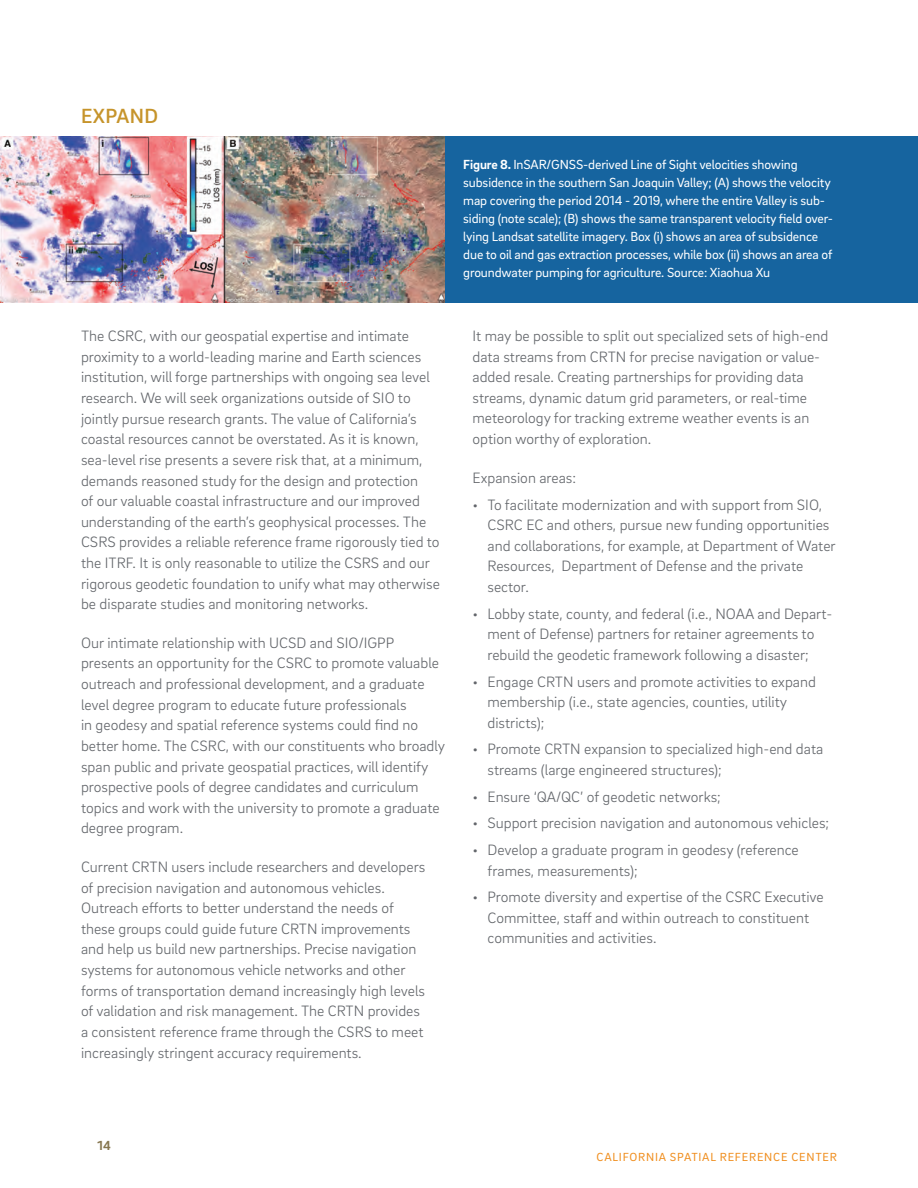
<style>
.page{position:relative;width:918px;height:1188px;background:#fff}
.page>*{position:absolute;margin:0;border:0;box-sizing:border-box;transform-origin:0 0}
.sub_head{font:500 21px "Brix Sans";letter-spacing:.015em;color:#c6942b}
.text{font:300 15.3px/20.5px "Brix Sans";color:#63666b}
.bullet{font:300 15.3px/20.5px "Brix Sans";color:#63666b}
.text-2{font:13.5px/18px "Brix Sans";letter-spacing:-.01em;color:#fff}
.t1{font:700 13.5px "Brix Sans";color:#86764f}
.t2{font:12px "Brix Sans";letter-spacing:.065em;color:#f08f20}
.s1{font-weight:700}
</style>
<div class="page">
<img style="left:0;top:136px;width:446px;height:166px">
<div style="left:446px;top:136px;width:472px;height:166px;background:#16649f"></div>
<p class="sub_head" style="left:81px;top:102px;width:78px">EXPAND</p>
<p class="text-2" style="left:463px;top:155px;width:371px"><span class="s1">Figure 8.</span> InSAR/GNSS-derived Line of Sight velocities showing subsidence in the southern San Joaquin Valley; (A) shows the velocity map covering the period 2014 - 2019, where the entire Valley is sub&shy;siding (note scale); (B) shows the same transparent velocity field over&shy;lying Landsat satellite imagery. Box (i) shows an area of subsidence due to oil and gas extraction processes, while box (ii) shows an area of groundwater pumping for agriculture. Source: Xiaohua Xu</p>
<p class="text" style="left:81px;top:325px;width:360px">The CSRC, with our geospatial expertise and intimate proximity to a world-leading marine and Earth sciences institution, will forge partnerships with ongoing sea level research. We will seek organizations outside of SIO to jointly pursue research grants. The value of California’s coastal resources cannot be overstated. As it is known, sea-level rise presents a severe risk that, at a minimum, demands reasoned study for the design and protection<br>of our valuable coastal infrastructure and our improved understanding of the earth’s geophysical processes. The CSRS provides a reliable reference frame rigorously tied to the ITRF. It is only reasonable to utilize the CSRS and our rigorous geodetic foundation to unify what may otherwise be disparate studies and monitoring networks.</p>
<p class="text" style="left:81px;top:632px;width:366px">Our intimate relationship with UCSD and SIO/IGPP presents an opportunity for the CSRC to promote valuable outreach and professional development, and a graduate level degree program to educate future professionals<br>in geodesy and spatial reference systems could find no better home. The CSRC, with our constituents who broadly span public and private geospatial practices, will identify prospective pools of degree candidates and curriculum topics and work with the university to promote a graduate degree program.</p>
<p class="text" style="left:81px;top:856px;width:346px">Current CRTN users include researchers and developers of precision navigation and autonomous vehicles.<br>Outreach efforts to better understand the needs of these groups could guide future CRTN improvements and help us build new partnerships. Precise navigation systems for autonomous vehicle networks and other forms of transportation demand increasingly high levels of validation and risk management. The CRTN provides a consistent reference frame through the CSRS to meet increasingly stringent accuracy requirements.</p>
<p class="text" style="left:472px;top:325px;width:357px">It may be possible to split out specialized sets of high-end data streams from CRTN for precise navigation or value&shy;added resale. Creating partnerships for providing data streams, dynamic datum grid parameters, or real-time meteorology for tracking extreme weather events is an option worthy of exploration.</p>
<p class="bullet" style="left:472px;top:467px;width:105px">Expansion areas:</p>
<p class="bullet" style="left:488px;top:494px;width:350px;text-indent:-15px">• To facilitate modernization and with support from SIO, CSRC EC and others, pursue new funding opportunities and collaborations, for example, at Department of Water Resources, Department of Defense and the private sector.</p>
<p class="bullet" style="left:472px;top:603px;width:361px;text-align:center">• Lobby state, county, and federal (i.e., NOAA and Depart&shy;ment of Defense) partners for retainer agreements to rebuild the geodetic framework following a disaster;</p>
<p class="bullet" style="left:488px;top:671px;width:330px;text-indent:-15px">• Engage CRTN users and promote activities to expand membership (i.e., state agencies, counties, utility districts);</p>
<p class="bullet" style="left:488px;top:738px;width:337px;text-indent:-15px">• Promote CRTN expansion to specialized high-end data streams (large engineered structures);</p>
<p class="bullet" style="left:472px;top:786px;width:250px">• Ensure ‘QA/QC’ of geodetic networks;</p>
<p class="bullet" style="left:472px;top:812px;width:358px">• Support precision navigation and autonomous vehicles;</p>
<p class="bullet" style="left:488px;top:839px;width:313px;text-indent:-15px">• Develop a graduate program in geodesy (reference frames, measurements);</p>
<p class="bullet" style="left:488px;top:886px;width:338px;text-indent:-15px">• Promote diversity and expertise of the CSRC Executive<br>Committee, staff and within outreach to constituent communities and activities.</p>
<p class="t1" style="left:98px;top:1137px;width:15px">14</p>
<p class="t2" style="left:597px;top:1149px;width:242px">CALIFORNIA SPATIAL REFERENCE CENTER</p>
</div>
